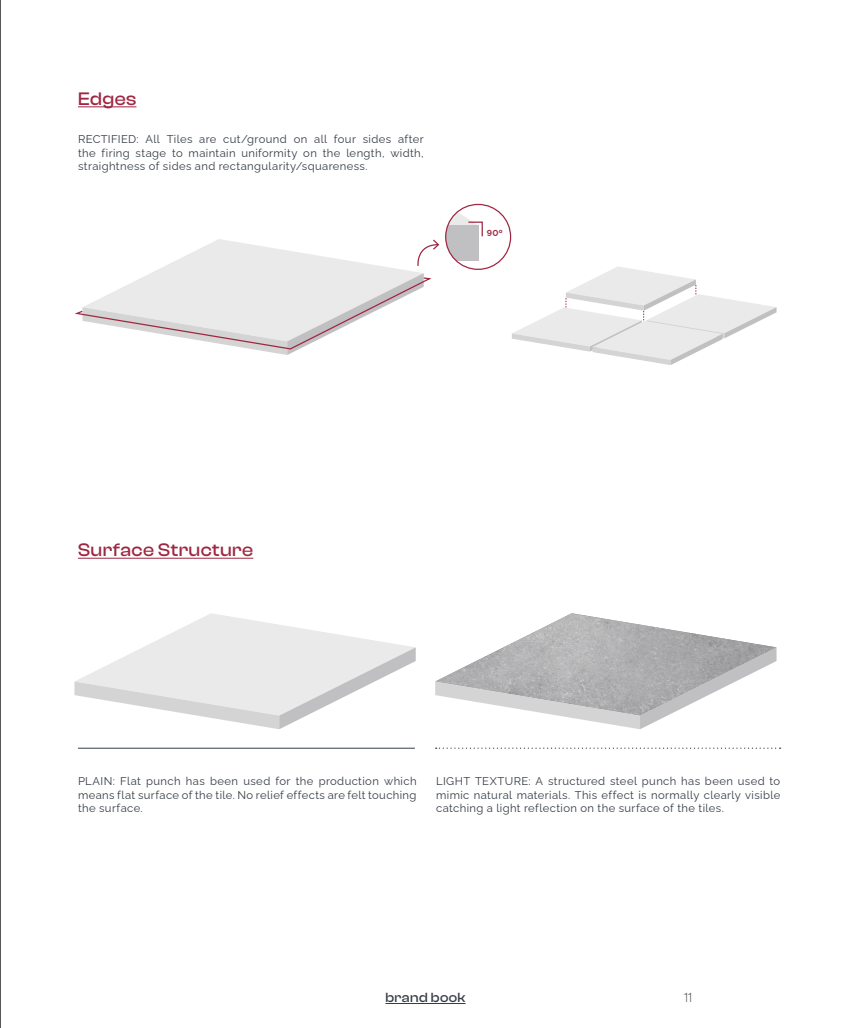
<style>
.page{position:relative;width:851px;height:1028px;background:#fff}
.page>*{position:absolute;margin:0;border:0;box-sizing:border-box;transform-origin:0 0}
.t1{font:500 18.75px "Clash Display";letter-spacing:.03em;color:#9e2742}
.t2{font:500 13.75px "Clash Display";letter-spacing:.03em;color:#363d47}
.t3{font:300 13.75px "Clash Display";color:#363d47}
.t4{font:11.25px/13.5px "Raleway";letter-spacing:.035em;color:#363d47;text-align:justify}
.t5{font:700 8.75px "Raleway";color:#9e2742}
</style>
<div class="page">
<hr style="left:385px;top:1003px;width:80px;height:1px;background:#363d47">
<hr style="left:78px;top:106px;width:58px;height:1px;background:#9e2742">
<hr style="left:78px;top:558px;width:175px;height:1px;background:#9e2742">
<hr style="left:78px;top:748px;width:337px;height:1px;background:#363d47">
<svg style="left:435px;top:747px;width:345px;height:2px"></svg>
<hr style="left:0;top:0;width:1px;height:1028px;background:#241f1f">
<svg style="left:512px;top:267px;width:264px;height:98px"></svg>
<svg style="left:75px;top:204px;width:408px;height:151px"></svg>
<svg style="left:74px;top:613px;width:341px;height:116px"></svg>
<svg style="left:435px;top:613px;width:341px;height:116px"></svg>
<h1 class="t1" style="left:78px;top:88px;width:60px">Edges</h1>
<p class="t4" style="left:78px;top:131px;width:347px">RECTIFIED: All Tiles are cut/ground on all four sides after the firing stage to maintain uniformity on the length, width, straightness of sides and rectangularity/squareness.</p>
<p class="t5" style="left:486px;top:226px;width:17px">90º</p>
<h1 class="t1" style="left:78px;top:539px;width:177px">Surface Structure</h1>
<p class="t4" style="left:78px;top:773px;width:340px">PLAIN: Flat punch has been used for the production which means flat surface of the tile. No relief effects are felt touching the surface.</p>
<p class="t4" style="left:436px;top:773px;width:345px">LIGHT TEXTURE: A structured steel punch has been used to mimic natural materials. This effect is normally clearly visible catching a light reflection on the surface of the tiles.</p>
<p class="t2" style="left:385px;top:989px;width:82px">brand book</p>
<p class="t3" style="left:684px;top:989px;width:9px">11</p>
</div>
